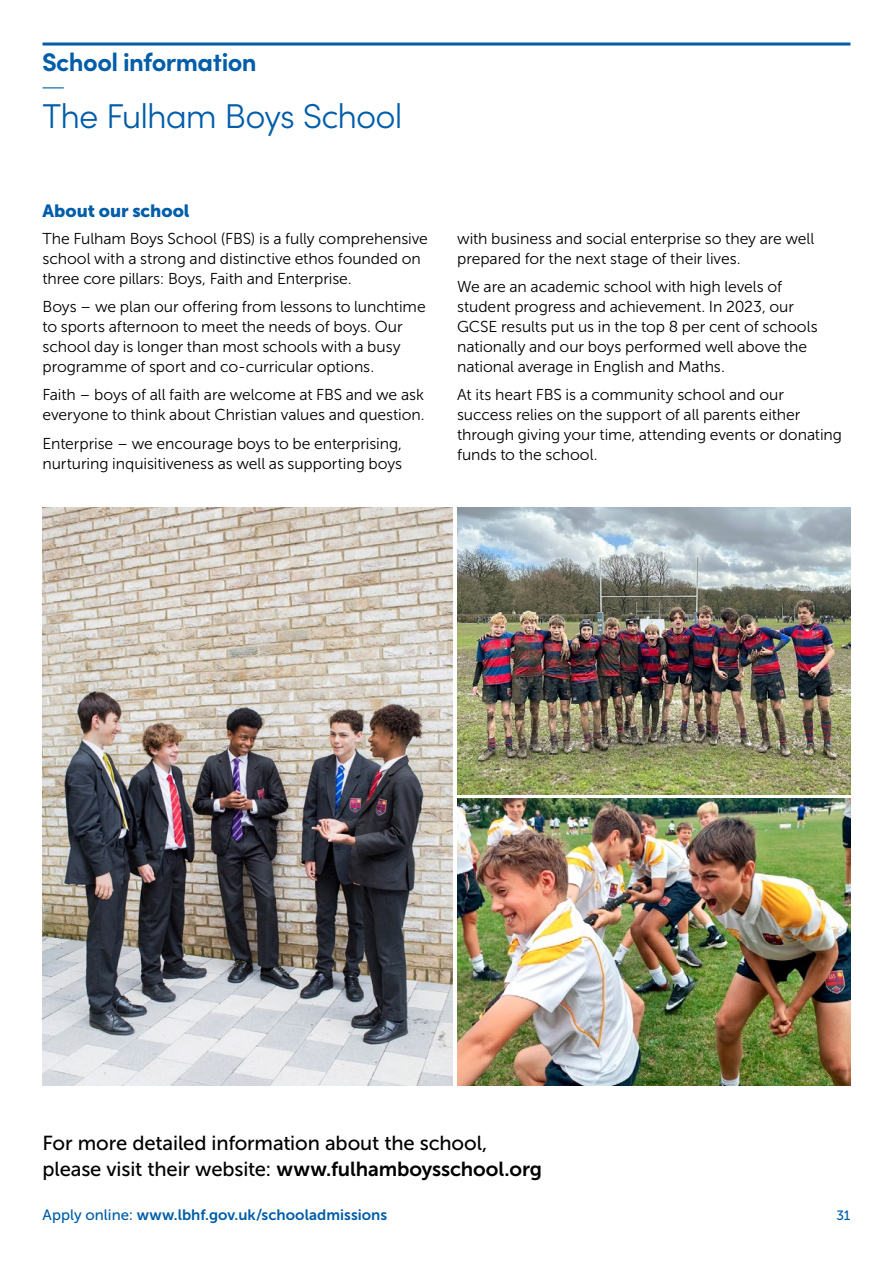
<style>
.page{position:relative;width:893px;height:1263px;background:#fff}
.page>*{position:absolute;margin:0;border:0;box-sizing:border-box;transform-origin:0 0}
.t1{font:300 34.5px "Sofia Pro";letter-spacing:-.03em;color:#005da9}
.t2{font:700 25.5px "Sofia Pro";letter-spacing:-.025em;color:#005da9}
.p_Schools_pull_out_web_address_M{font:20.25px/26.2px "Museo Sans 500";letter-spacing:-.01em;color:#000}
.h4_sub_-_blue_MUSEO_prev_H1_-_blue{font:17.7px "Museo Sans 900";color:#005da9}
.p_Body_text_M{font:15.75px/19.8px "Museo Sans 300";letter-spacing:-.005em;color:#000}
.t3{font:15px "Museo Sans 700";letter-spacing:.005em;color:#005da9}
.t4{font:13.5px "Museo Sans 500";color:#005da9}
.s1{font-family:"Museo Sans 700"}
.s2{font-family:"Museo Sans 500"}
</style>
<div class="page">
<hr style="left:43px;top:43px;width:807px;height:3px;background:#005da9">
<svg style="left:43px;top:87px;width:21px;height:1px"></svg>
<img style="left:43px;top:507px;width:410px;height:578px">
<img style="left:457px;top:507px;width:393px;height:287px">
<img style="left:457px;top:798px;width:393px;height:287px">
<h2 class="t2" style="left:42px;top:43px;width:216px">School information</h2>
<h1 class="t1" style="left:43px;top:91px;width:361px">The Fulham Boys School</h1>
<h4 class="h4_sub_-_blue_MUSEO_prev_H1_-_blue" style="left:43px;top:201px;width:149px">About our school</h4>
<p class="p_Body_text_M" style="left:43px;top:229px;width:387px">The Fulham Boys School (FBS) is a fully comprehensive school with a strong and distinctive ethos founded on three core pillars: Boys, Faith and Enterprise.</p>
<p class="p_Body_text_M" style="left:43px;top:297px;width:385px">Boys – we plan our offering from lessons to lunchtime to sports afternoon to meet the needs of boys. Our school day is longer than most schools with a busy programme of sport and co-curricular options.</p>
<p class="p_Body_text_M" style="left:43px;top:385px;width:384px">Faith – boys of all faith are welcome at FBS and we ask everyone to think about Christian values and question.</p>
<p class="p_Body_text_M" style="left:43px;top:433px;width:361px">Enterprise – we encourage boys to be enterprising, nurturing inquisitiveness as well as supporting boys</p>
<p class="p_Body_text_M" style="left:457px;top:229px;width:359px">with business and social enterprise so they are well prepared for the next stage of their lives.</p>
<p class="p_Body_text_M" style="left:457px;top:277px;width:362px">We are an academic school with high levels of student progress and achievement. In 2023, our GCSE results put us in the top 8 per cent of schools nationally and our boys performed well above the national average in English and Maths.</p>
<p class="p_Body_text_M" style="left:457px;top:385px;width:386px">At its heart FBS is a community school and our success relies on the support of all parents either through giving your time, attending events or donating funds to the school.</p>
<p class="p_Schools_pull_out_web_address_M" style="left:43px;top:1129px;width:501px">For more detailed information about the school, please visit their website: <span class="s1">www.fulhamboysschool.org</span></p>
<p class="t3" style="left:43px;top:1207px;width:346px"><span class="s2">Apply online:</span> www.lbhf.gov.uk/schooladmissions</p>
<p class="t4" style="left:836px;top:1208px;width:16px">31</p>
</div>
